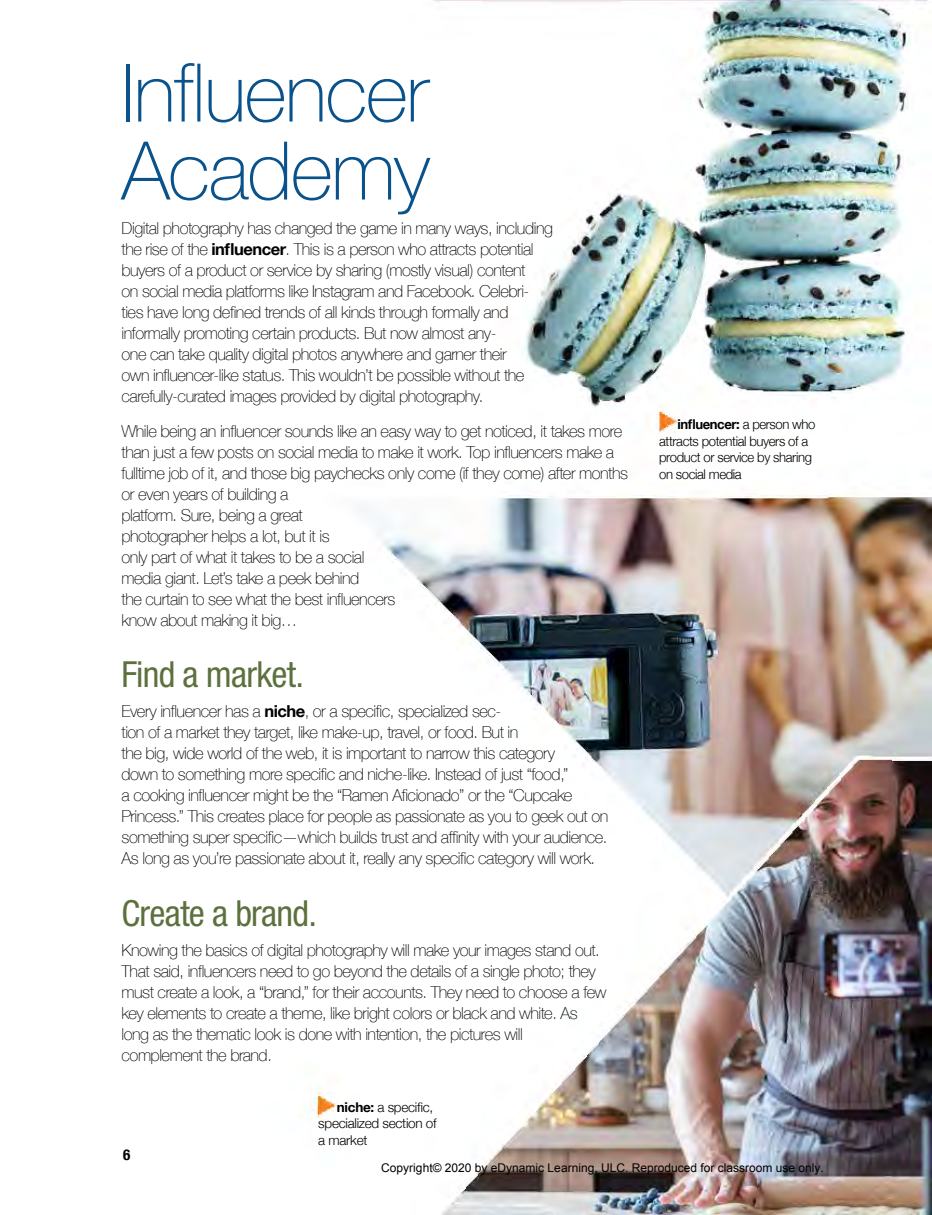
<style>
.page{position:relative;width:932px;height:1215px;background:#fff}
.page>*{position:absolute;margin:0;border:0;box-sizing:border-box;transform-origin:0 0}
.t1{font:100 81px/78px "Helvetica Neue";letter-spacing:-.02em;color:#0a528b}
.t2{font:condensed 36px "Helvetica Neue";letter-spacing:-.02em;color:#5d713e}
.t3{font:100 16.5px/21px "Helvetica Neue";letter-spacing:-.03em;color:#000}
.t4{font:700 condensed 15px "Helvetica Neue";color:#000}
.t5{font:300 13.5px/16.5px "Helvetica Neue";letter-spacing:-.03em;color:#000}
.t6{font:12px "Arial";color:#000}
.s1{font-weight:700}
</style>
<div class="page">
<img style="left:301px;top:0;width:631px;height:1215px">
<h1 class="t1" style="left:122px;top:50px;width:310px">Influencer<br>Academy</h1>
<p class="t3" style="left:122px;top:217px;width:433px">Digital photography has changed the game in many ways, including the rise of the <span class="s1">influencer</span>. This is a person who attracts potential buyers of a product or service by sharing (mostly visual) content<br>on social media platforms like Instagram and Facebook. Celebri&shy;ties have long defined trends of all kinds through formally and informally promoting certain products. But now almost any-<br>one can take quality digital photos anywhere and garner their<br>own influencer-like status. This wouldn’t be possible without the carefully-curated images provided by digital photography.</p>
<p class="t3" style="left:122px;top:419px;width:508px">While being an influencer sounds like an easy way to get noticed, it takes more than just a few posts on social media to make it work. Top influencers make a fulltime job of it, and those big paychecks only come (if they come) after months or even years of building a<br>platform. Sure, being a great<br>photographer helps a lot, but it is<br>only part of what it takes to be a social<br>media giant. Let’s take a peek behind<br>the curtain to see what the best influencers<br>know about making it big…</p>
<h2 class="t2" style="left:122px;top:653px;width:184px">Find a market.</h2>
<p class="t3" style="left:122px;top:700px;width:488px">Every influencer has a <span class="s1">niche</span>, or a specific, specialized sec-<br>tion of a market they target, like make-up, travel, or food. But in<br>the big, wide world of the web, it is important to narrow this category<br>down to something more specific and niche-like. Instead of just “food,”<br>a cooking influencer might be the “Ramen Aficionado” or the “Cupcake Princess.” This creates place for people as passionate as you to geek out on something super specific—which builds trust and affinity with your audience.<br>As long as you’re passionate about it, really any specific category will work.</p>
<h2 class="t2" style="left:122px;top:892px;width:197px">Create a brand.</h2>
<p class="t3" style="left:122px;top:938px;width:486px">Knowing the basics of digital photography will make your images stand out.<br>That said, influencers need to go beyond the details of a single photo; they must create a look, a “brand,” for their accounts. They need to choose a few key elements to create a theme, like bright colors or black and white. As long as the thematic look is done with intention, the pictures will complement the brand.</p>
<p class="t5" style="left:659px;top:415px;width:158px;text-indent:18px"><span class="s1">influencer:</span> a person who attracts potential buyers of a product or service by sharing on social media</p>
<p class="t4" style="left:123px;top:1143px;width:9px">6</p>
<p class="t5" style="left:318px;top:1098px;width:120px;text-indent:19px"><span class="s1">niche:</span> a specific, specialized section of a market</p>
<p class="t6" style="left:381px;top:1160px;width:444px">Copyright© 2020 by eDynamic Learning, ULC. Reproduced for classroom use only.</p>
</div>
